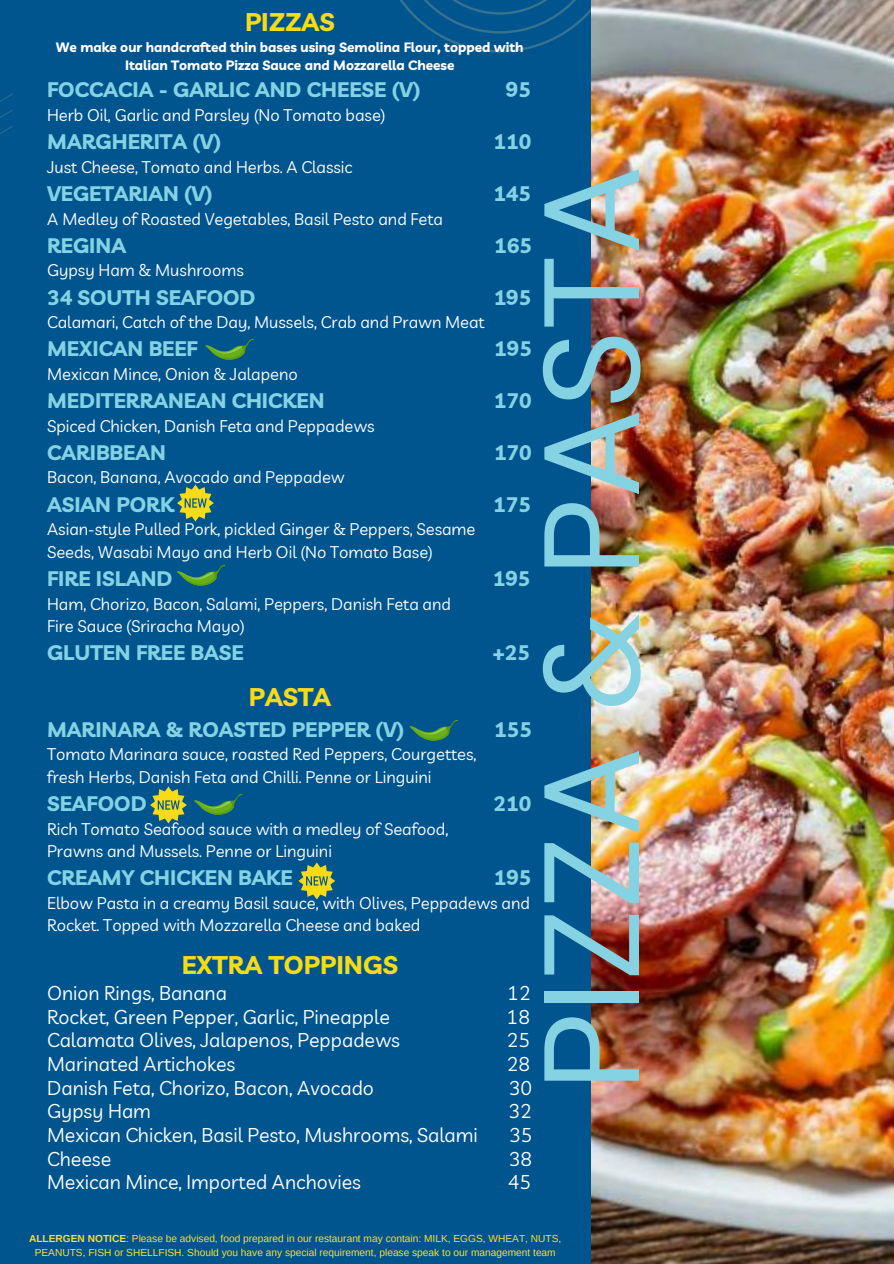
<style>
.page{position:relative;width:894px;height:1264px;background:#fff}
.page>*{position:absolute;margin:0;border:0;box-sizing:border-box;transform-origin:0 0}
.t1{font:135px "DM Sans";color:#84d2e2}
.t2{font:700 25.5px "Livvic";color:#f7db17}
.t3{font:700 21px "Livvic";color:#84d2e2}
.t4{font:19.5px "Livvic";color:#fff}
.t5{font:16.5px/22.5px "Livvic";color:#fff}
.t6{font:700 13.5px/18px "Livvic";color:#fff;text-align:center}
.t7{font:10.2px/13.5px "Arimo";color:#ffdf2b;text-align:center}
.s1{font-weight:700}
</style>
<div class="page">
<div style="left:0;top:0;width:893px;height:1263px;background:#00558f"></div>
<svg style="left:400px;top:0;width:191px;height:52px"></svg>
<svg style="left:0;top:93px;width:13px;height:41px"></svg>
<img style="left:591px;top:0;width:302px;height:1263px">
<svg style="left:177px;top:484px;width:37px;height:37px"></svg>
<svg style="left:298px;top:862px;width:37px;height:37px"></svg>
<svg style="left:150px;top:786px;width:37px;height:37px"></svg>
<svg style="left:409px;top:719px;width:49px;height:22px"></svg>
<svg style="left:194px;top:793px;width:48px;height:22px"></svg>
<svg style="left:177px;top:564px;width:48px;height:22px"></svg>
<svg style="left:205px;top:339px;width:49px;height:21px"></svg>
<h2 class="t2" style="left:245px;top:2px;width:91px">PIZZAS</h2>
<p class="t6" style="left:56px;top:37px;width:469px">We make our handcrafted thin bases using Semolina Flour, topped with<br>Italian Tomato Pizza Sauce and Mozzarella Cheese</p>
<p class="t3" style="left:47px;top:74px;width:375px">FOCCACIA - GARLIC AND CHEESE (V)</p>
<p class="t3" style="left:505px;top:74px;width:27px">95</p>
<p class="t5" style="left:47px;top:103px;width:340px">Herb Oil, Garlic and Parsley (No Tomato base)</p>
<p class="t3" style="left:47px;top:125px;width:175px">MARGHERITA (V)</p>
<p class="t3" style="left:493px;top:125px;width:39px">110</p>
<p class="t5" style="left:47px;top:155px;width:307px">Just Cheese, Tomato and Herbs. A Classic</p>
<p class="t3" style="left:47px;top:177px;width:167px">VEGETARIAN (V)</p>
<p class="t3" style="left:493px;top:177px;width:39px">145</p>
<p class="t5" style="left:47px;top:206px;width:397px">A Medley of Roasted Vegetables, Basil Pesto and Feta</p>
<p class="t3" style="left:47px;top:229px;width:80px">REGINA</p>
<p class="t3" style="left:494px;top:229px;width:39px">165</p>
<p class="t5" style="left:47px;top:258px;width:198px">Gypsy Ham &amp; Mushrooms</p>
<p class="t3" style="left:47px;top:281px;width:210px">34 SOUTH SEAFOOD</p>
<p class="t3" style="left:493px;top:281px;width:39px">195</p>
<p class="t5" style="left:47px;top:310px;width:439px">Calamari, Catch of the Day, Mussels, Crab and Prawn Meat</p>
<p class="t3" style="left:47px;top:332px;width:152px">MEXICAN BEEF</p>
<p class="t3" style="left:494px;top:332px;width:39px">195</p>
<p class="t5" style="left:47px;top:362px;width:252px">Mexican Mince, Onion &amp; Jalapeno</p>
<p class="t3" style="left:47px;top:384px;width:279px">MEDITERRANEAN CHICKEN</p>
<p class="t3" style="left:494px;top:384px;width:39px">170</p>
<p class="t5" style="left:47px;top:413px;width:329px">Spiced Chicken, Danish Feta and Peppadews</p>
<p class="t3" style="left:47px;top:436px;width:120px">CARIBBEAN</p>
<p class="t3" style="left:494px;top:436px;width:39px">170</p>
<p class="t5" style="left:47px;top:465px;width:299px">Bacon, Banana, Avocado and Peppadew</p>
<p class="t3" style="left:47px;top:487px;width:129px">ASIAN PORK</p>
<p class="t3" style="left:493px;top:487px;width:39px">175</p>
<p class="t5" style="left:47px;top:517px;width:430px">Asian-style Pulled Pork, pickled Ginger &amp; Peppers, Sesame<br>Seeds, Wasabi Mayo and Herb Oil (No Tomato Base)</p>
<p class="t3" style="left:47px;top:562px;width:127px">FIRE ISLAND</p>
<p class="t3" style="left:492px;top:562px;width:39px">195</p>
<p class="t5" style="left:47px;top:591px;width:405px">Ham, Chorizo, Bacon, Salami, Peppers, Danish Feta and<br>Fire Sauce (Sriracha Mayo)</p>
<p class="t3" style="left:47px;top:636px;width:198px">GLUTEN FREE BASE</p>
<p class="t3" style="left:492px;top:636px;width:39px">+25</p>
<h2 class="t2" style="left:248px;top:677px;width:84px">PASTA</h2>
<p class="t3" style="left:47px;top:712px;width:358px">MARINARA &amp; ROASTED PEPPER (V)</p>
<p class="t3" style="left:494px;top:712px;width:39px">155</p>
<p class="t5" style="left:47px;top:742px;width:430px">Tomato Marinara sauce, roasted Red Peppers, Courgettes, fresh Herbs, Danish Feta and Chilli. Penne or Linguini</p>
<p class="t3" style="left:47px;top:787px;width:101px">SEAFOOD</p>
<p class="t3" style="left:493px;top:787px;width:39px">210</p>
<p class="t5" style="left:47px;top:816px;width:402px">Rich Tomato Seafood sauce with a medley of Seafood,<br>Prawns and Mussels. Penne or Linguini</p>
<p class="t3" style="left:47px;top:861px;width:247px">CREAMY CHICKEN BAKE</p>
<p class="t3" style="left:493px;top:861px;width:39px">195</p>
<p class="t5" style="left:47px;top:890px;width:484px">Elbow Pasta in a creamy Basil sauce, with Olives, Peppadews and<br>Rocket. Topped with Mozzarella Cheese and baked</p>
<h2 class="t2" style="left:182px;top:945px;width:218px">EXTRA TOPPINGS</h2>
<p class="t4" style="left:47px;top:978px;width:181px">Onion Rings, Banana</p>
<p class="t4" style="left:507px;top:978px;width:25px">12</p>
<p class="t4" style="left:47px;top:1002px;width:344px">Rocket, Green Pepper, Garlic, Pineapple</p>
<p class="t4" style="left:506px;top:1002px;width:25px">18</p>
<p class="t4" style="left:47px;top:1025px;width:354px">Calamata Olives, Jalapenos, Peppadews</p>
<p class="t4" style="left:507px;top:1025px;width:25px">25</p>
<p class="t4" style="left:47px;top:1049px;width:190px">Marinated Artichokes</p>
<p class="t4" style="left:506px;top:1049px;width:25px">28</p>
<p class="t4" style="left:47px;top:1073px;width:328px">Danish Feta, Chorizo, Bacon, Avocado</p>
<p class="t4" style="left:508px;top:1073px;width:25px">30</p>
<p class="t4" style="left:47px;top:1096px;width:105px">Gypsy Ham</p>
<p class="t4" style="left:508px;top:1096px;width:25px">32</p>
<p class="t4" style="left:47px;top:1120px;width:432px">Mexican Chicken, Basil Pesto, Mushrooms, Salami</p>
<p class="t4" style="left:509px;top:1120px;width:25px">35</p>
<p class="t4" style="left:47px;top:1144px;width:65px">Cheese</p>
<p class="t4" style="left:508px;top:1144px;width:25px">38</p>
<p class="t4" style="left:47px;top:1167px;width:315px">Mexican Mince, Imported Anchovies</p>
<p class="t4" style="left:507px;top:1167px;width:25px">45</p>
<h1 class="t1" style="left:508px;top:1090px;width:927px;rotate:-90deg">PIZZA &amp; PASTA</h1>
<p class="t7" style="left:29px;top:1231px;width:533px"><span class="s1">ALLERGEN NOTICE</span>: Please be advised, food prepared in our restaurant may contain: MILK, EGGS, WHEAT, NUTS,<br>PEANUTS, FISH or SHELLFISH. Should you have any special requirement, please speak to our management team</p>
</div>
